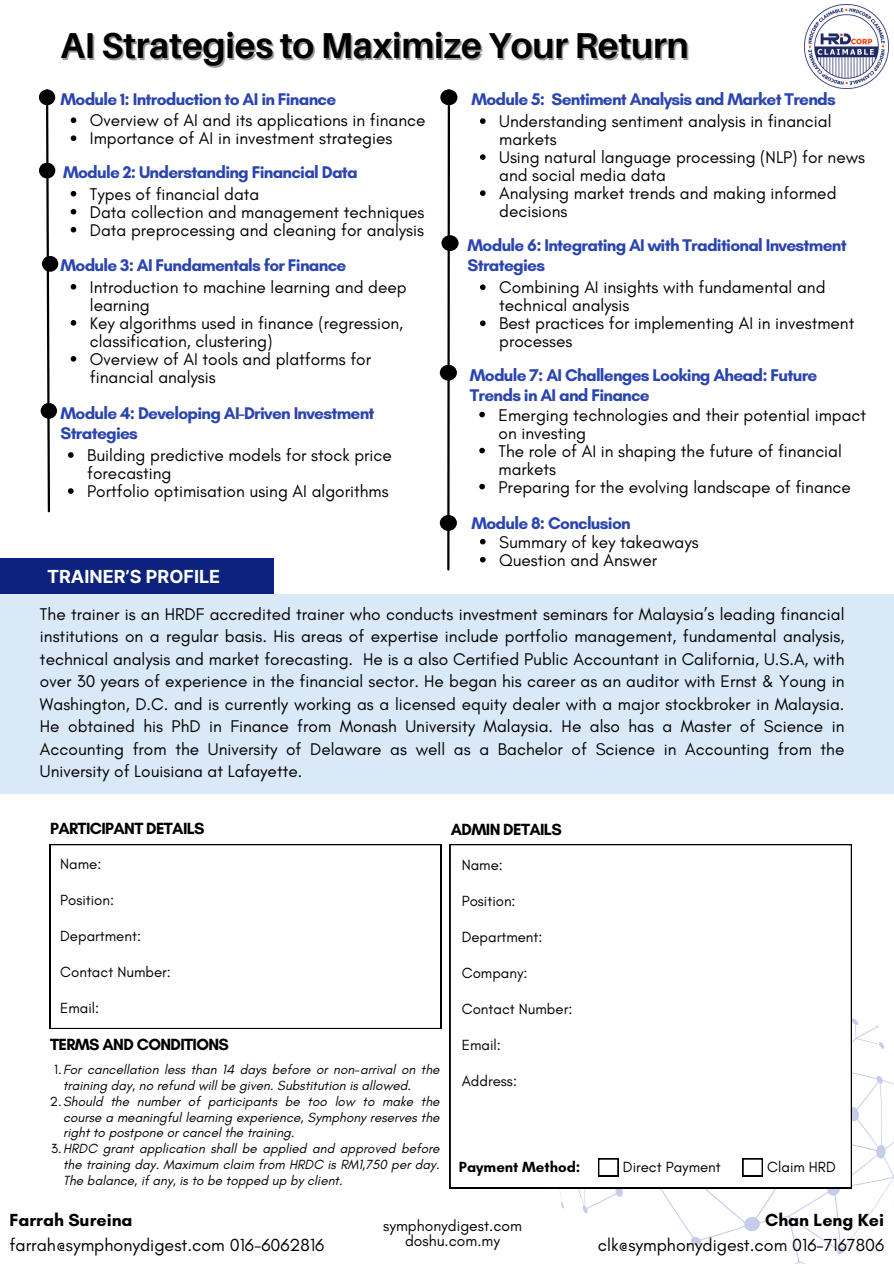
<style>
.page{position:relative;width:894px;height:1264px;background:#fff}
.page>*{position:absolute;margin:0;border:0;box-sizing:border-box;transform-origin:0 0}
.t1{font:700 36px "Aileron";letter-spacing:-.005em;color:#000}
.t2{font:700 18px "Inter";color:#fff}
.t3{font:17.85px/24.8px "Glacial Indifference";color:#000}
.t4{font:17.25px/18px "Glacial Indifference";color:#000}
.t5{font:700 17.25px/20.2px "Glacial Indifference";letter-spacing:-.04em;color:#2a44b1}
.t6{font:700 16.5px "Glacial Indifference";letter-spacing:-.04em;color:#000}
.t7{font:15.6px/14.7px "Glacial Indifference";color:#000;text-align:center}
.t8{font:15px "Glacial Indifference";color:#000}
.t9{font:700 15px "Glacial Indifference";color:#000}
.t10{font:italic 13.5px/15.8px "Glacial Indifference";color:#000;text-align:justify}
.s1{font-style:normal}
.s2{font-weight:700}
</style>
<div class="page">
<svg style="left:545px;top:997px;width:348px;height:266px"></svg>
<svg style="left:45px;top:104px;width:6px;height:409px"></svg>
<div style="left:39px;top:89px;width:16px;height:16px;background:#000;border-radius:50%"></div>
<div style="left:39px;top:163px;width:16px;height:15px;background:#000;border-radius:50%"></div>
<div style="left:42px;top:256px;width:16px;height:16px;background:#000;border-radius:50%"></div>
<svg style="left:71px;top:117px;width:5px;height:6px"></svg>
<svg style="left:71px;top:135px;width:5px;height:6px"></svg>
<svg style="left:71px;top:191px;width:5px;height:5px"></svg>
<svg style="left:71px;top:209px;width:5px;height:5px"></svg>
<svg style="left:71px;top:227px;width:5px;height:5px"></svg>
<svg style="left:71px;top:284px;width:5px;height:5px"></svg>
<svg style="left:71px;top:320px;width:5px;height:5px"></svg>
<svg style="left:71px;top:356px;width:5px;height:5px"></svg>
<svg style="left:50px;top:844px;width:391px;height:184px"></svg>
<svg style="left:449px;top:844px;width:402px;height:344px"></svg>
<div style="left:0;top:558px;width:273px;height:41px;background:#0c227e"></div>
<div style="left:0;top:594px;width:893px;height:199px;background:#dae9f7"></div>
<svg style="left:68px;top:452px;width:6px;height:6px"></svg>
<svg style="left:68px;top:488px;width:6px;height:6px"></svg>
<div style="left:41px;top:403px;width:16px;height:16px;background:#000;border-radius:50%"></div>
<svg style="left:446px;top:105px;width:5px;height:466px"></svg>
<div style="left:440px;top:89px;width:17px;height:16px;background:#000;border-radius:50%"></div>
<div style="left:441px;top:235px;width:17px;height:16px;background:#000;border-radius:50%"></div>
<div style="left:439px;top:365px;width:18px;height:15px;background:#000;border-radius:50%"></div>
<svg style="left:480px;top:118px;width:5px;height:6px"></svg>
<svg style="left:480px;top:154px;width:5px;height:6px"></svg>
<svg style="left:480px;top:190px;width:5px;height:6px"></svg>
<svg style="left:480px;top:284px;width:5px;height:6px"></svg>
<svg style="left:480px;top:320px;width:5px;height:6px"></svg>
<svg style="left:479px;top:412px;width:6px;height:5px"></svg>
<svg style="left:479px;top:448px;width:6px;height:5px"></svg>
<svg style="left:479px;top:484px;width:6px;height:5px"></svg>
<div style="left:439px;top:515px;width:18px;height:16px;background:#000;border-radius:50%"></div>
<svg style="left:480px;top:539px;width:5px;height:5px"></svg>
<svg style="left:480px;top:557px;width:5px;height:5px"></svg>
<svg style="left:598px;top:1158px;width:20px;height:18px"></svg>
<svg style="left:742px;top:1158px;width:20px;height:18px"></svg>
<img style="left:804px;top:4px;width:84px;height:85px">
<h1 class="t1" style="left:60px;top:23px;width:630px">AI Strategies to Maximize Your Return</h1>
<p class="t5" style="left:60px;top:89px;width:277px">Module 1: Introduction to AI in Finance</p>
<h3 class="t4" style="left:90px;top:111px;width:337px">Overview of AI and its applications in finance</h3>
<h3 class="t4" style="left:90px;top:129px;width:304px">Importance of AI in investment strategies</h3>
<p class="t5" style="left:63px;top:162px;width:296px">Module 2: Understanding Financial Data</p>
<p class="t4" style="left:90px;top:185px;width:171px">Types of financial data</p>
<p class="t4" style="left:90px;top:203px;width:336px">Data collection and management techniques</p>
<p class="t4" style="left:90px;top:221px;width:335px">Data preprocessing and cleaning for analysis</p>
<p class="t5" style="left:60px;top:255px;width:287px">Module 3: AI Fundamentals for Finance</p>
<p class="t4" style="left:90px;top:278px;width:318px">Introduction to machine learning and deep learning</p>
<p class="t4" style="left:90px;top:314px;width:315px">Key algorithms used in finance (regression, classification, clustering)</p>
<h3 class="t4" style="left:90px;top:350px;width:283px">Overview of AI tools and platforms for financial analysis</h3>
<h2 class="t5" style="left:471px;top:89px;width:366px">Module 5: Sentiment Analysis and Market Trends</h2>
<h6 class="t4" style="left:499px;top:112px;width:334px">Understanding sentiment analysis in financial markets</h6>
<h6 class="t4" style="left:499px;top:148px;width:367px">Using natural language processing (NLP) for news and social media data</h6>
<h6 class="t4" style="left:499px;top:184px;width:339px">Analysing market trends and making informed decisions</h6>
<h6 class="t5" style="left:467px;top:235px;width:380px">Module 6: Integrating AI with Traditional Investment<br>Strategies</h6>
<h6 class="t4" style="left:499px;top:278px;width:328px">Combining AI insights with fundamental and technical analysis</h6>
<h6 class="t4" style="left:499px;top:314px;width:356px">Best practices for implementing AI in investment processes</h6>
<h6 class="t5" style="left:469px;top:364px;width:349px">Module 7: AI Challenges Looking Ahead: Future<br>Trends in AI and Finance</h6>
<h6 class="t4" style="left:498px;top:406px;width:369px">Emerging technologies and their potential impact on investing</h6>
<h6 class="t4" style="left:498px;top:442px;width:345px">The role of AI in shaping the future of financial markets</h6>
<h6 class="t4" style="left:498px;top:478px;width:354px">Preparing for the evolving landscape of finance</h6>
<h6 class="t5" style="left:471px;top:512px;width:161px">Module 8: Conclusion</h6>
<h6 class="t4" style="left:499px;top:533px;width:201px">Summary of key takeaways</h6>
<p class="t4" style="left:499px;top:551px;width:159px">Question and Answer</p>
<h2 class="t5" style="left:60px;top:402px;width:315px">Module 4: Developing AI-Driven Investment<br>Strategies</h2>
<p class="t4" style="left:87px;top:446px;width:306px">Building predictive models for stock price forecasting</p>
<h2 class="t4" style="left:87px;top:482px;width:303px">Portfolio optimisation using AI algorithms</h2>
<p class="t2" style="left:47px;top:565px;width:175px">TRAINER’S PROFILE</p>
<p class="t4" style="left:40px;top:602px;width:805px;line-height:22.5px;text-align:justify">The trainer is an HRDF accredited trainer who conducts investment seminars for Malaysia’s leading financial institutions on a regular basis. His areas of expertise include portfolio management, fundamental analysis, technical analysis and market forecasting. He is a also Certified Public Accountant in California, U.S.A, with over 30 years of experience in the financial sector. He began his career as an auditor with Ernst &amp; Young in Washington, D.C. and is currently working as a licensed equity dealer with a major stockbroker in Malaysia.<br>He obtained his PhD in Finance from Monash University Malaysia. He also has a Master of Science in Accounting from the University of Delaware as well as a Bachelor of Science in Accounting from the University of Louisiana at Lafayette.</p>
<p class="t6" style="left:50px;top:818px;width:156px">PARTICIPANT DETAILS</p>
<p class="t8" style="left:60px;top:854px;width:43px">Name:</p>
<h3 class="t8" style="left:60px;top:890px;width:55px">Position:</h3>
<h3 class="t8" style="left:60px;top:926px;width:82px">Department:</h3>
<p class="t8" style="left:60px;top:962px;width:112px">Contact Number:</p>
<p class="t8" style="left:60px;top:998px;width:41px">Email:</p>
<p class="t6" style="left:50px;top:1033px;width:180px">TERMS AND CONDITIONS</p>
<p class="t10" style="left:63px;top:1061px;width:378px;text-indent:-9px"><span class="s1">1.</span>For cancellation less than 14 days before or non-arrival on the training day, no refund will be given. Substitution is allowed.</p>
<h3 class="t10" style="left:63px;top:1093px;width:378px;text-indent:-13px"><span class="s1">2.</span>Should the number of participants be too low to make the course a meaningful learning experience, Symphony reserves the right to postpone or cancel the training.</h3>
<p class="t10" style="left:63px;top:1140px;width:378px;text-indent:-12px"><span class="s1">3.</span>HRDC grant application shall be applied and approved before the training day. Maximum claim from HRDC is RM1,750 per day.<br>The balance, if any, is to be topped up by client.</p>
<p class="t6" style="left:451px;top:819px;width:112px">ADMIN DETAILS</p>
<p class="t8" style="left:461px;top:855px;width:43px">Name:</p>
<p class="t8" style="left:461px;top:891px;width:55px">Position:</p>
<h3 class="t8" style="left:461px;top:927px;width:82px">Department:</h3>
<h3 class="t8" style="left:461px;top:963px;width:67px">Company:</h3>
<p class="t8" style="left:461px;top:999px;width:112px">Contact Number:</p>
<p class="t8" style="left:461px;top:1035px;width:41px">Email:</p>
<p class="t8" style="left:461px;top:1071px;width:57px">Address:</p>
<p class="t9" style="left:459px;top:1157px;width:123px">Payment Method:</p>
<h4 class="t8" style="left:622px;top:1157px;width:99px">Direct Payment</h4>
<h2 class="t8" style="left:767px;top:1157px;width:70px">Claim HRD</h2>
<p class="t3" style="left:9px;top:1207px;width:316px"><span class="s2">Farrah Sureina </span>farrah@symphonydigest.com 016-6062816</p>
<p class="t3" style="left:597px;top:1207px;width:288px;text-align:right"><span class="s2">Chan Leng Kei </span>clk@symphonydigest.com 016-7167806</p>
<h5 class="t7" style="left:383px;top:1218px;width:140px">symphonydigest.com doshu.com.my</h5>
</div>
